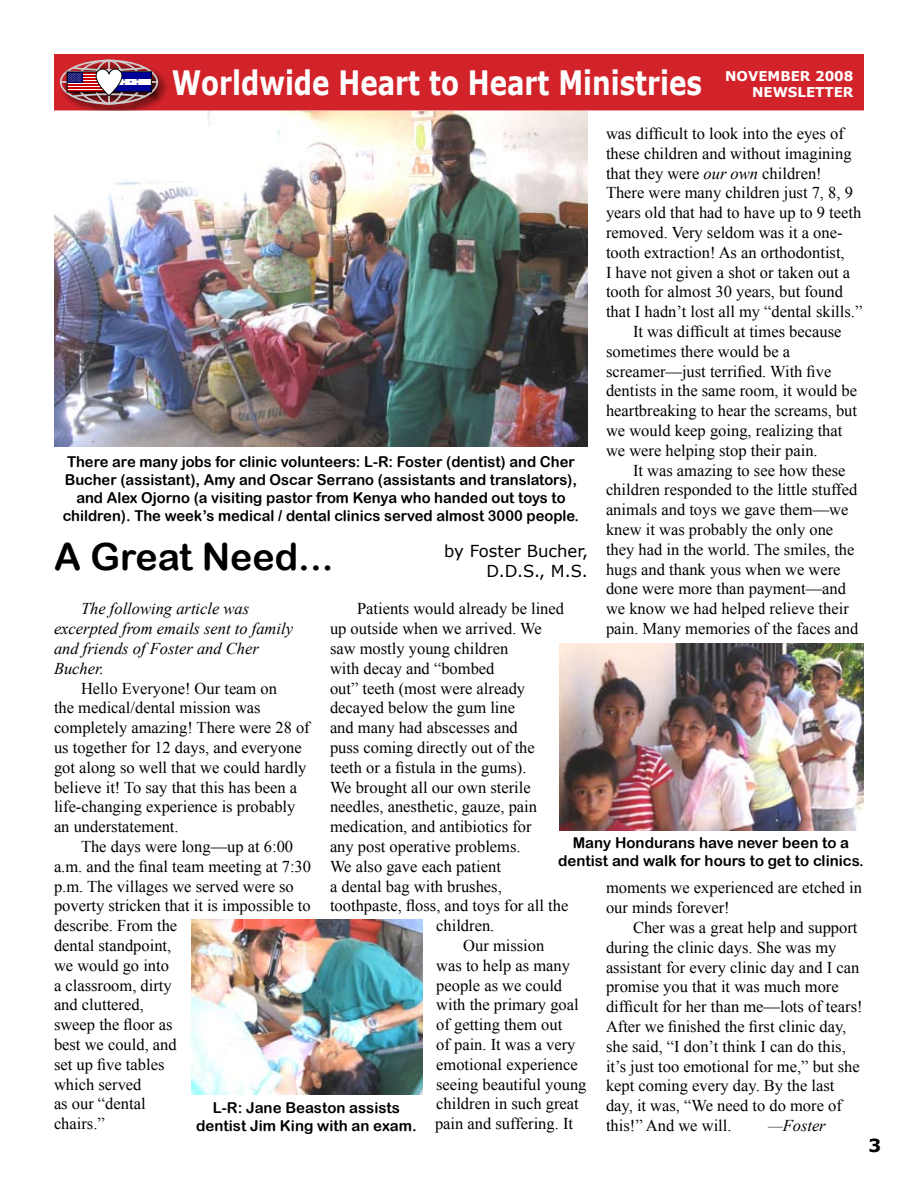
<style>
.page{position:relative;width:918px;height:1188px;background:#fff}
.page>*{position:absolute;margin:0;border:0;box-sizing:border-box;transform-origin:0 0}
.t1{font:37.5px "Arial Rounded MT Bold";color:#000}
.t2{font:700 33.6px "Verdana";color:#fff;scale:.78 1}
.t3{font:16.5px/19.8px "Times New Roman";color:#000}
.t4{font:italic 16.5px/19.8px "Times New Roman";color:#000}
.t5{font:16.5px/19.8px "Verdana";color:#000;text-align:right}
.t6{font:15px/18px "Arial Rounded MT Bold";color:#000;text-align:center}
.t7{font:700 13.5px/16.2px "Verdana";color:#fff;text-align:right}
.s1{font-style:italic}
</style>
<div class="page">
<div style="left:55px;top:55px;width:808px;height:55px;background:#d2232a"></div>
<div style="left:54px;top:54px;width:810px;height:56px;border:2px solid #d2232a"></div>
<div style="left:58px;top:58px;width:113px;height:59px;background:#000;opacity:.75"></div>
<div style="left:60px;top:60px;width:98px;height:45px;border:2px solid #ccc;border-radius:50%"></div>
<hr style="left:108px;top:60px;width:2px;height:44px;background:#ccc">
<hr style="left:61px;top:81px;width:97px;height:2px;background:#ccc">
<div style="left:67px;top:72px;width:38px;height:20px;border:1px solid #000"></div>
<div style="left:111px;top:72px;width:40px;height:20px;background:#fff"></div>
<div style="left:111px;top:72px;width:40px;height:6px;background:#009"></div>
<div style="left:111px;top:85px;width:40px;height:7px;background:#009"></div>
<img style="left:191px;top:920px;width:232px;height:175px">
<img style="left:560px;top:644px;width:304px;height:186px">
<img style="left:54px;top:111px;width:534px;height:335px">
<svg style="left:68px;top:65px;width:79px;height:34px"></svg>
<h2 class="t2" style="left:172px;top:61px;width:681px">Worldwide Heart to Heart Ministries</h2>
<p class="t7" style="left:725px;top:67px;width:130px">NOVEMBER 2008<br>NEWSLETTER</p>
<p class="t3" style="left:606px;top:123px;width:239px">was difficult to look into the eyes of</p>
<p class="t3" style="left:606px;top:143px;width:247px">these children and without imagining</p>
<p class="t3" style="left:606px;top:163px;width:217px">that they were <span class="s1">our own</span> children!</p>
<p class="t3" style="left:606px;top:183px;width:248px">There were many children just 7, 8, 9</p>
<p class="t3" style="left:606px;top:202px;width:257px">years old that had to have up to 9 teeth</p>
<p class="t3" style="left:606px;top:222px;width:238px">removed. Very seldom was it a one-</p>
<p class="t3" style="left:606px;top:242px;width:240px">tooth extraction! As an orthodontist,</p>
<p class="t3" style="left:606px;top:262px;width:246px">I have not given a shot or taken out a</p>
<p class="t3" style="left:606px;top:282px;width:238px">tooth for almost 30 years, but found</p>
<p class="t3" style="left:606px;top:301px;width:258px">that I hadn’t lost all my “dental skills.”</p>
<p class="t3" style="left:633px;top:321px;width:210px">It was difficult at times because</p>
<p class="t3" style="left:606px;top:341px;width:186px">sometimes there would be a</p>
<p class="t3" style="left:606px;top:361px;width:227px">screamer—just terrified. With five</p>
<p class="t3" style="left:606px;top:381px;width:253px">dentists in the same room, it would be</p>
<p class="t3" style="left:606px;top:400px;width:253px">heartbreaking to hear the screams, but</p>
<p class="t3" style="left:606px;top:420px;width:238px">we would keep going, realizing that</p>
<p class="t3" style="left:606px;top:440px;width:213px">we were helping stop their pain.</p>
<p class="t3" style="left:633px;top:460px;width:214px">It was amazing to see how these</p>
<p class="t3" style="left:606px;top:480px;width:253px">children responded to the little stuffed</p>
<p class="t3" style="left:606px;top:499px;width:244px">animals and toys we gave them—we</p>
<p class="t3" style="left:606px;top:519px;width:229px">knew it was probably the only one</p>
<p class="t3" style="left:606px;top:539px;width:250px">they had in the world. The smiles, the</p>
<p class="t3" style="left:606px;top:559px;width:236px">hugs and thank yous when we were</p>
<p class="t3" style="left:606px;top:579px;width:242px">done were more than payment—and</p>
<p class="t3" style="left:606px;top:598px;width:244px">we know we had helped relieve their</p>
<p class="t3" style="left:606px;top:618px;width:254px">pain. Many memories of the faces and</p>
<p class="t6" style="left:63px;top:452px;width:518px">There are many jobs for clinic volunteers: L-R: Foster (dentist) and Cher Bucher (assistant), Amy and Oscar Serrano (assistants and translators), and Alex Ojorno (a visiting pastor from Kenya who handed out toys to children). The week’s medical / dental clinics served almost 3000 people.</p>
<h1 class="t1" style="left:54px;top:535px;width:281px">A Great Need...</h1>
<p class="t5" style="left:444px;top:541px;width:146px">by Foster Bucher,<br>D.D.S., M.S.</p>
<p class="t4" style="left:54px;top:599px;width:241px;text-indent:27px">The following article was excerpted from emails sent to family and friends of Foster and Cher<br>Bucher.</p>
<p class="t3" style="left:54px;top:678px;width:257px;text-indent:27px">Hello Everyone! Our team on<br>the medical/dental mission was completely amazing! There were 28 of us together for 12 days, and everyone got along so well that we could hardly believe it! To say that this has been a life-changing experience is probably an understatement.</p>
<p class="t3" style="left:54px;top:836px;width:259px;text-indent:27px">The days were long—up at 6:00 a.m. and the final team meeting at 7:30 p.m. The villages we served were so poverty stricken that it is impossible to describe. From the<br>dental standpoint,<br>we would go into<br>a classroom, dirty<br>and cluttered,<br>sweep the floor as<br>best we could, and<br>set up five tables<br>which served<br>as our “dental<br>chairs.”</p>
<p class="t3" style="left:357px;top:599px;width:209px">Patients would already be lined</p>
<p class="t3" style="left:330px;top:619px;width:213px">up outside when we arrived. We</p>
<p class="t3" style="left:330px;top:638px;width:180px">saw mostly young children</p>
<p class="t3" style="left:330px;top:658px;width:166px">with decay and “bombed</p>
<p class="t3" style="left:330px;top:678px;width:197px">out” teeth (most were already</p>
<p class="t3" style="left:330px;top:698px;width:187px">decayed below the gum line</p>
<p class="t3" style="left:330px;top:718px;width:189px">and many had abscesses and</p>
<p class="t3" style="left:330px;top:737px;width:206px">puss coming directly out of the</p>
<p class="t3" style="left:330px;top:757px;width:198px">teeth or a fistula in the gums).</p>
<p class="t3" style="left:330px;top:777px;width:202px">We brought all our own sterile</p>
<p class="t3" style="left:330px;top:797px;width:209px">needles, anesthetic, gauze, pain</p>
<p class="t3" style="left:330px;top:817px;width:203px">medication, and antibiotics for</p>
<p class="t3" style="left:330px;top:836px;width:192px">any post operative problems.</p>
<p class="t3" style="left:330px;top:856px;width:172px">We also gave each patient</p>
<p class="t3" style="left:330px;top:876px;width:173px">a dental bag with brushes,</p>
<p class="t3" style="left:330px;top:896px;width:240px">toothpaste, floss, and toys for all the</p>
<p class="t3" style="left:436px;top:916px;width:60px">children.</p>
<p class="t3" style="left:463px;top:935px;width:83px">Our mission</p>
<p class="t3" style="left:436px;top:955px;width:135px">was to help as many</p>
<p class="t3" style="left:436px;top:975px;width:128px">people as we could</p>
<p class="t3" style="left:436px;top:995px;width:144px">with the primary goal</p>
<p class="t3" style="left:436px;top:1015px;width:128px">of getting them out</p>
<p class="t3" style="left:436px;top:1034px;width:141px">of pain. It was a very</p>
<p class="t3" style="left:436px;top:1054px;width:143px">emotional experience</p>
<p class="t3" style="left:436px;top:1074px;width:152px">seeing beautiful young</p>
<p class="t3" style="left:436px;top:1094px;width:144px">children in such great</p>
<p class="t3" style="left:435px;top:1114px;width:140px">pain and suffering. It</p>
<p class="t6" style="left:558px;top:833px;width:307px">Many Hondurans have never been to a dentist and walk for hours to get to clinics.</p>
<p class="t3" style="left:606px;top:878px;width:258px">moments we experienced are etched in our minds forever!</p>
<p class="t3" style="left:606px;top:917px;width:258px;text-indent:27px">Cher was a great help and support during the clinic days. She was my assistant for every clinic day and I can promise you that it was much more difficult for her than me—lots of tears!<br>After we finished the first clinic day, she said, “I don’t think I can do this, it’s just too emotional for me,” but she kept coming every day. By the last day, it was, “We need to do more of this!” And we will.</p>
<p class="t6" style="left:196px;top:1099px;width:222px">L-R: Jane Beaston assists dentist Jim King with an exam.</p>
<p class="t4" style="left:768px;top:1115px;width:59px">—Foster</p>
</div>
